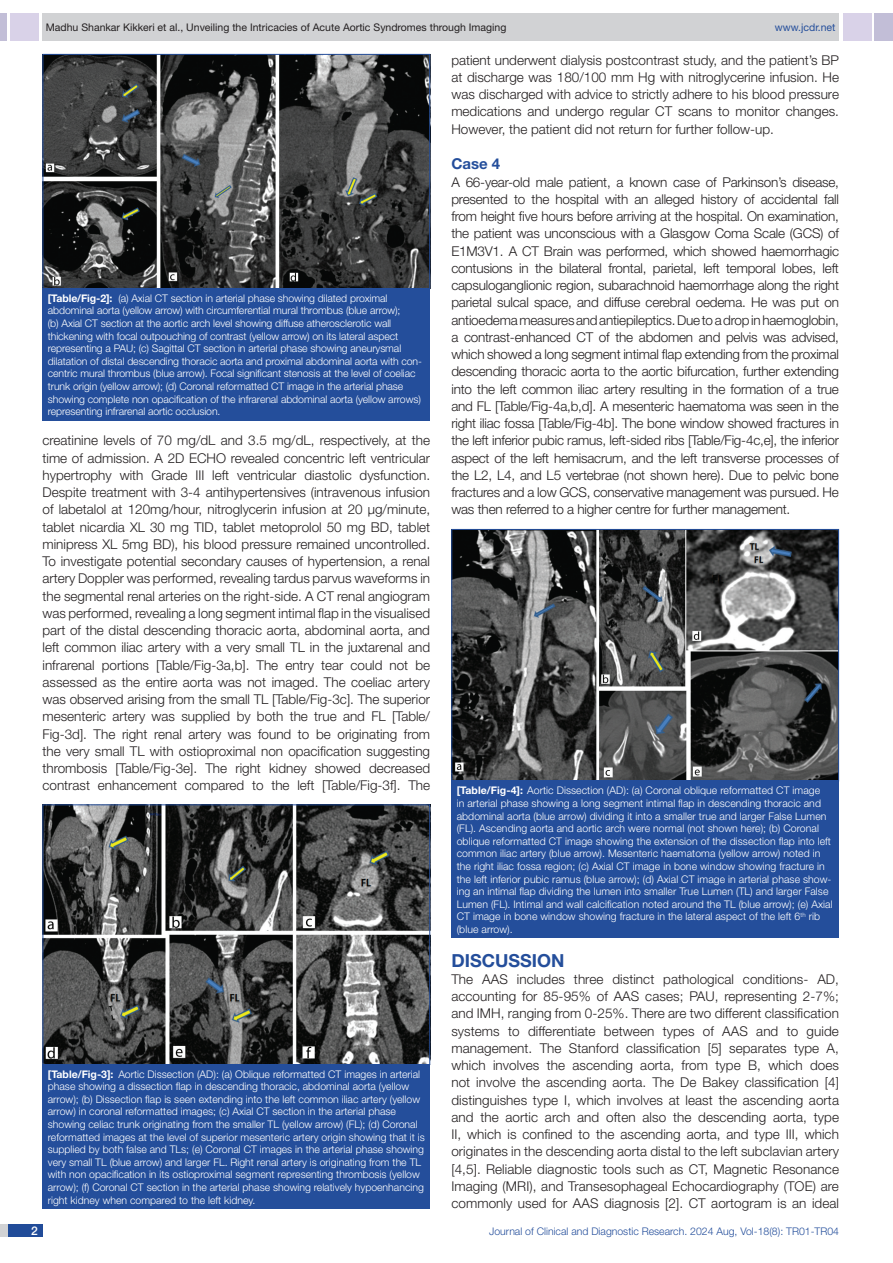
<style>
.page{position:relative;width:893px;height:1263px;background:#fff}
.page>*{position:absolute;margin:0;border:0;box-sizing:border-box;transform-origin:0 0}
.Heading{font:700 18px "Helvetica Neue";color:#244e9b}
.HEAD_2{font:700 15px "Helvetica Neue";color:#244e9b}
.Body_text{font:300 13.5px/17.2px "Helvetica Neue";color:#231f20;text-align:justify}
.t1{font:500 12px "Helvetica Neue";color:#fff}
.TABLE_FIG{font:300 10.5px/12.6px "Helvetica Neue";color:#fff}
.t2{font:10.5px "Helvetica Neue";color:#231f20}
.t3{font:300 10.5px "Helvetica Neue";color:#244e9b}
.t4{font:10.5px "Helvetica Neue";color:#244e9b}
.s1{font-weight:700}
</style>
<div class="page">
<div style="left:0;top:13px;width:7px;height:28px;background:#c2bed7"></div>
<div style="left:10px;top:13px;width:29px;height:28px;background:#d9d2e8"></div>
<div style="left:43px;top:13px;width:796px;height:28px;background:#d1d2d4"></div>
<div style="left:875px;top:13px;width:18px;height:28px;background:#c2bed7"></div>
<div style="left:843px;top:13px;width:29px;height:28px;background:#d9d2e8"></div>
<div style="left:0;top:1224px;width:43px;height:13px;background:#d1d2d4"></div>
<div style="left:8px;top:1224px;width:35px;height:13px;background:#214c99"></div>
<img style="left:45px;top:56px;width:383px;height:231px">
<div style="left:43px;top:54px;width:387px;height:235px;border:1px solid #244e9b"></div>
<div style="left:43px;top:288px;width:387px;height:133px;background:#244e9b"></div>
<img style="left:45px;top:806px;width:383px;height:257px">
<div style="left:43px;top:804px;width:387px;height:261px;border:1px solid #244e9b"></div>
<div style="left:43px;top:1064px;width:387px;height:145px;background:#244e9b"></div>
<img style="left:453px;top:531px;width:384px;height:248px">
<div style="left:451px;top:529px;width:388px;height:252px;border:1px solid #244e9b"></div>
<div style="left:451px;top:781px;width:388px;height:157px;background:#244e9b"></div>
<p class="t2" style="left:46px;top:21px;width:462px">Madhu Shankar Kikkeri et al., Unveiling the Intricacies of Acute Aortic Syndromes through Imaging</p>
<p class="t4" style="left:775px;top:21px;width:62px">www.jcdr.net</p>
<p class="TABLE_FIG" style="left:48px;top:292px;width:376px"><span class="s1">[Table/Fig-2]:</span> (a) Axial CT section in arterial phase showing dilated proximal abdominal aorta (yellow arrow) with circumferential mural thrombus (blue arrow);<br>(b) Axial CT section at the aortic arch level showing diffuse atherosclerotic wall thickening with focal outpouching of contrast (yellow arrow) on its lateral aspect representing a PAU; (c) Sagittal CT section in arterial phase showing aneurysmal dilatation of distal descending thoracic aorta and proximal abdominal aorta with con&shy;centric mural thrombus (blue arrow). Focal significant stenosis at the level of coeliac trunk origin (yellow arrow); (d) Coronal reformatted CT image in the arterial phase showing complete non opacification of the infrarenal abdominal aorta (yellow arrows) representing infrarenal aortic occlusion.</p>
<p class="Body_text" style="left:43px;top:431px;width:389px">creatinine levels of 70 mg/dL and 3.5 mg/dL, respectively, at the time of admission. A 2D ECHO revealed concentric left ventricular hypertrophy with Grade III left ventricular diastolic dysfunction.<br>Despite treatment with 3-4 antihypertensives (intravenous infusion of labetalol at 120mg/hour, nitroglycerin infusion at 20 µg/minute, tablet nicardia XL 30 mg TID, tablet metoprolol 50 mg BD, tablet minipress XL 5mg BD), his blood pressure remained uncontrolled.<br>To investigate potential secondary causes of hypertension, a renal artery Doppler was performed, revealing tardus parvus waveforms in the segmental renal arteries on the right-side. A CT renal angiogram was performed, revealing a long segment intimal flap in the visualised part of the distal descending thoracic aorta, abdominal aorta, and left common iliac artery with a very small TL in the juxtarenal and infrarenal portions [Table/Fig-3a,b]. The entry tear could not be assessed as the entire aorta was not imaged. The coeliac artery was observed arising from the small TL [Table/Fig-3c]. The superior mesenteric artery was supplied by both the true and FL [Table/ Fig-3d]. The right renal artery was found to be originating from the very small TL with ostioproximal non opacification suggesting thrombosis [Table/Fig-3e]. The right kidney showed decreased contrast enhancement compared to the left [Table/Fig-3f]. The</p>
<p class="TABLE_FIG" style="left:48px;top:1067px;width:378px"><span class="s1">[Table/Fig-3]:</span> Aortic Dissection (AD): (a) Oblique reformatted CT images in arterial phase showing a dissection flap in descending thoracic, abdominal aorta (yellow arrow); (b) Dissection flap is seen extending into the left common iliac artery (yellow arrow) in coronal reformatted images; (c) Axial CT section in the arterial phase showing celiac trunk originating from the smaller TL (yellow arrow) (FL); (d) Coronal reformatted images at the level of superior mesenteric artery origin showing that it is supplied by both false and TLs; (e) Coronal CT images in the arterial phase showing very small TL (blue arrow) and larger FL. Right renal artery is originating from the TL with non opacification in its ostioproximal segment representing thrombosis (yellow arrow); (f) Coronal CT section in the arterial phase showing relatively hypoenhancing right kidney when compared to the left kidney.</p>
<p class="Body_text" style="left:451px;top:51px;width:389px">patient underwent dialysis postcontrast study, and the patient’s BP at discharge was 180/100 mm Hg with nitroglycerine infusion. He was discharged with advice to strictly adhere to his blood pressure medications and undergo regular CT scans to monitor changes.<br>However, the patient did not return for further follow-up.</p>
<p class="HEAD_2" style="left:451px;top:155px;width:50px">Case 4</p>
<p class="Body_text" style="left:451px;top:173px;width:389px">A 66-year-old male patient, a known case of Parkinson’s disease, presented to the hospital with an alleged history of accidental fall from height five hours before arriving at the hospital. On examination, the patient was unconscious with a Glasgow Coma Scale (GCS) of E1M3V1. A CT Brain was performed, which showed haemorrhagic contusions in the bilateral frontal, parietal, left temporal lobes, left capsuloganglionic region, subarachnoid haemorrhage along the right parietal sulcal space, and diffuse cerebral oedema. He was put on antioedema measures and antiepileptics. Due to a drop in haemoglobin, a contrast-enhanced CT of the abdomen and pelvis was advised, which showed a long segment intimal flap extending from the proximal descending thoracic aorta to the aortic bifurcation, further extending into the left common iliac artery resulting in the formation of a true and FL [Table/Fig-4a,b,d]. A mesenteric haematoma was seen in the right iliac fossa [Table/Fig-4b]. The bone window showed fractures in the left inferior pubic ramus, left-sided ribs [Table/Fig-4c,e], the inferior aspect of the left hemisacrum, and the left transverse processes of the L2, L4, and L5 vertebrae (not shown here). Due to pelvic bone fractures and a low GCS, conservative management was pursued. He was then referred to a higher centre for further management.</p>
<p class="TABLE_FIG" style="left:457px;top:784px;width:377px"><span class="s1">[Table/Fig-4]:</span> Aortic Dissection (AD): (a) Coronal oblique reformatted CT image<br>in arterial phase showing a long segment intimal flap in descending thoracic and abdominal aorta (blue arrow) dividing it into a smaller true and larger False Lumen (FL). Ascending aorta and aortic arch were normal (not shown here); (b) Coronal oblique reformatted CT image showing the extension of the dissection flap into left common iliac artery (blue arrow). Mesenteric haematoma (yellow arrow) noted in the right iliac fossa region; (c) Axial CT image in bone window showing fracture in the left inferior pubic ramus (blue arrow); (d) Axial CT image in arterial phase show&shy;ing an intimal flap dividing the lumen into smaller True Lumen (TL) and larger False Lumen (FL). Intimal and wall calcification noted around the TL (blue arrow); (e) Axial CT image in bone window showing fracture in the lateral aspect of the left 6<sup>th</sup> rib (blue arrow).</p>
<p class="Heading" style="left:451px;top:949px;width:115px">DISCUSSION</p>
<p class="Body_text" style="left:451px;top:970px;width:389px">The AAS includes three distinct pathological conditions- AD, accounting for 85-95% of AAS cases; PAU, representing 2-7%; and IMH, ranging from 0-25%. There are two different classification systems to differentiate between types of AAS and to guide management. The Stanford classification [5] separates type A, which involves the ascending aorta, from type B, which does not involve the ascending aorta. The De Bakey classification [4] distinguishes type I, which involves at least the ascending aorta and the aortic arch and often also the descending aorta, type II, which is confined to the ascending aorta, and type III, which originates in the descending aorta distal to the left subclavian artery [4,5]. Reliable diagnostic tools such as CT, Magnetic Resonance Imaging (MRI), and Transesophageal Echocardiography (TOE) are commonly used for AAS diagnosis [2]. CT aortogram is an ideal</p>
<p class="t1" style="left:31px;top:1223px;width:8px">2</p>
<p class="t3" style="left:489px;top:1225px;width:351px">Journal of Clinical and Diagnostic Research. 2024 Aug, Vol-18(8): TR01-TR04</p>
</div>
